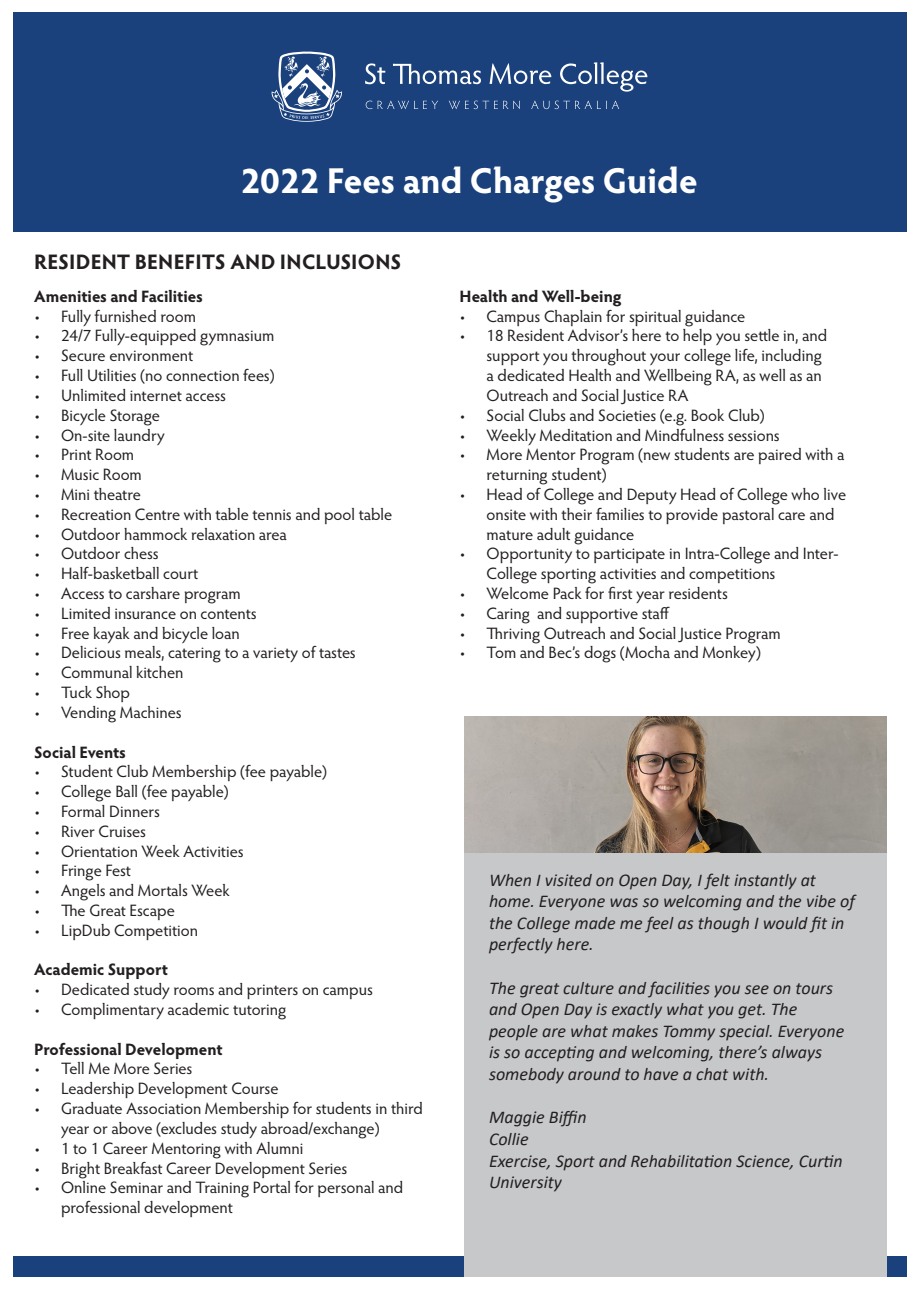
<style>
.page{position:relative;width:919px;height:1289px;background:#fff}
.page>*{position:absolute;margin:0;border:0;box-sizing:border-box;transform-origin:0 0}
.t1{font:700 36px "Hypatia Sans Pro";color:#fff}
.t2{font:700 21px "Hypatia Sans Pro";letter-spacing:.005em;color:#231f20}
.t3{font:italic 18px/21.6px "Calibri";color:#231f20}
.t4{font:16.5px/19.8px "Hypatia Sans Pro";color:#231f20}
.t5{font:700 16.5px "Hypatia Sans Pro";color:#231f20}
</style>
<div class="page">
<div style="left:13px;top:1255px;width:893px;height:21px;background:#1a417c"></div>
<div style="left:13px;top:13px;width:893px;height:219px;background:#1a417c"></div>
<svg style="left:365px;top:63px;width:20px;height:21px"></svg>
<svg style="left:393px;top:64px;width:88px;height:20px"></svg>
<svg style="left:489px;top:63px;width:62px;height:21px"></svg>
<svg style="left:560px;top:62px;width:87px;height:30px"></svg>
<svg style="left:365px;top:101px;width:73px;height:8px"></svg>
<svg style="left:449px;top:101px;width:70px;height:8px"></svg>
<svg style="left:531px;top:101px;width:88px;height:8px"></svg>
<svg style="left:271px;top:52px;width:71px;height:70px"></svg>
<div style="left:465px;top:853px;width:421px;height:423px;background:#c7c8ca"></div>
<img style="left:465px;top:716px;width:421px;height:137px">
<p class="t1" style="left:240px;top:155px;width:458px">2022 Fees and Charges Guide</p>
<p class="t2" style="left:34px;top:246px;width:369px">RESIDENT BENEFITS AND INCLUSIONS</p>
<p class="t5" style="left:34px;top:284px;width:170px">Amenities and Facilities</p>
<p class="t4" style="left:34px;top:305px;width:163px">• Fully furnished room</p>
<p class="t4" style="left:34px;top:325px;width:242px">• 24/7 Fully-equipped gymnasium</p>
<p class="t4" style="left:34px;top:345px;width:161px">• Secure environment</p>
<p class="t4" style="left:34px;top:365px;width:242px">• Full Utilities (no connection fees)</p>
<p class="t4" style="left:34px;top:385px;width:193px">• Unlimited internet access</p>
<p class="t4" style="left:34px;top:404px;width:127px">• Bicycle Storage</p>
<p class="t4" style="left:34px;top:424px;width:132px">• On-site laundry</p>
<p class="t4" style="left:34px;top:444px;width:102px">• Print Room</p>
<p class="t4" style="left:34px;top:464px;width:109px">• Music Room</p>
<p class="t4" style="left:34px;top:484px;width:108px">• Mini theatre</p>
<p class="t4" style="left:34px;top:503px;width:359px">• Recreation Centre with table tennis and pool table</p>
<p class="t4" style="left:34px;top:523px;width:254px">• Outdoor hammock relaxation area</p>
<p class="t4" style="left:34px;top:543px;width:126px">• Outdoor chess</p>
<p class="t4" style="left:34px;top:563px;width:166px">• Half-basketball court</p>
<p class="t4" style="left:34px;top:583px;width:208px">• Access to carshare program</p>
<p class="t4" style="left:34px;top:602px;width:224px">• Limited insurance on contents</p>
<p class="t4" style="left:34px;top:622px;width:207px">• Free kayak and bicycle loan</p>
<p class="t4" style="left:34px;top:642px;width:323px">• Delicious meals, catering to a variety of tastes</p>
<p class="t4" style="left:34px;top:662px;width:151px">• Communal kitchen</p>
<p class="t4" style="left:34px;top:682px;width:97px">• Tuck Shop</p>
<p class="t4" style="left:34px;top:701px;width:149px">• Vending Machines</p>
<p class="t5" style="left:34px;top:740px;width:93px">Social Events</p>
<p class="t4" style="left:34px;top:761px;width:294px">• Student Club Membership (fee payable)</p>
<p class="t4" style="left:34px;top:781px;width:196px">• College Ball (fee payable)</p>
<p class="t4" style="left:34px;top:800px;width:127px">• Formal Dinners</p>
<p class="t4" style="left:34px;top:820px;width:114px">• River Cruises</p>
<p class="t4" style="left:34px;top:840px;width:211px">• Orientation Week Activities</p>
<p class="t4" style="left:34px;top:860px;width:98px">• Fringe Fest</p>
<p class="t4" style="left:34px;top:880px;width:197px">• Angels and Mortals Week</p>
<p class="t4" style="left:34px;top:899px;width:142px">• The Great Escape</p>
<p class="t4" style="left:34px;top:919px;width:166px">• LipDub Competition</p>
<p class="t5" style="left:34px;top:958px;width:135px">Academic Support</p>
<p class="t4" style="left:34px;top:979px;width:340px">• Dedicated study rooms and printers on campus</p>
<p class="t4" style="left:34px;top:998px;width:254px">• Complimentary academic tutoring</p>
<p class="t5" style="left:34px;top:1037px;width:190px">Professional Development</p>
<p class="t4" style="left:34px;top:1058px;width:160px">• Tell Me More Series</p>
<p class="t4" style="left:34px;top:1078px;width:246px">• Leadership Development Course</p>
<p class="t4" style="left:61px;top:1097px;width:363px;text-indent:-27px">• Graduate Association Membership for students in third year or above (excludes study abroad/exchange)</p>
<p class="t4" style="left:34px;top:1137px;width:271px">• 1 to 1 Career Mentoring with Alumni</p>
<p class="t4" style="left:34px;top:1157px;width:315px">• Bright Breakfast Career Development Series</p>
<p class="t4" style="left:61px;top:1177px;width:344px;text-indent:-27px">• Online Seminar and Training Portal for personal and professional development</p>
<p class="t5" style="left:459px;top:284px;width:164px">Health and Well-being</p>
<p class="t4" style="left:459px;top:305px;width:287px">• Campus Chaplain for spiritual guidance</p>
<p class="t4" style="left:486px;top:325px;width:342px;text-indent:-27px">• 18 Resident Advisor’s here to help you settle in, and support you throughout your college life, including a dedicated Health and Wellbeing RA, as well as an Outreach and Social Justice RA</p>
<p class="t4" style="left:459px;top:404px;width:307px">• Social Clubs and Societies (e.g. Book Club)</p>
<p class="t4" style="left:459px;top:424px;width:322px">• Weekly Meditation and Mindfulness sessions</p>
<p class="t4" style="left:486px;top:444px;width:359px;text-indent:-27px">• More Mentor Program (new students are paired with a returning student)</p>
<p class="t4" style="left:486px;top:484px;width:361px;text-indent:-27px">• Head of College and Deputy Head of College who live onsite with their families to provide pastoral care and mature adult guidance</p>
<p class="t4" style="left:486px;top:543px;width:353px;text-indent:-27px">• Opportunity to participate in Intra-College and Inter-<br>College sporting activities and competitions</p>
<p class="t4" style="left:459px;top:583px;width:270px">• Welcome Pack for first year residents</p>
<p class="t4" style="left:459px;top:602px;width:211px">• Caring and supportive staff</p>
<p class="t4" style="left:459px;top:622px;width:322px">• Thriving Outreach and Social Justice Program</p>
<p class="t4" style="left:459px;top:642px;width:303px">• Tom and Bec’s dogs (Mocha and Monkey)</p>
<p class="t3" style="left:489px;top:868px;width:367px">When I visited on Open Day, I felt instantly at home. Everyone was so welcoming and the vibe of the College made me feel as though I would fit in perfectly here.</p>
<p class="t3" style="left:489px;top:976px;width:357px">The great culture and facilities you see on tours and Open Day is exactly what you get. The people are what makes Tommy special. Everyone is so accepting and welcoming, there’s always somebody around to have a chat with.</p>
<p class="t3" style="left:489px;top:1105px;width:355px">Maggie Biffin<br>Collie<br>Exercise, Sport and Rehabilitation Science, Curtin<br>University</p>
</div>
